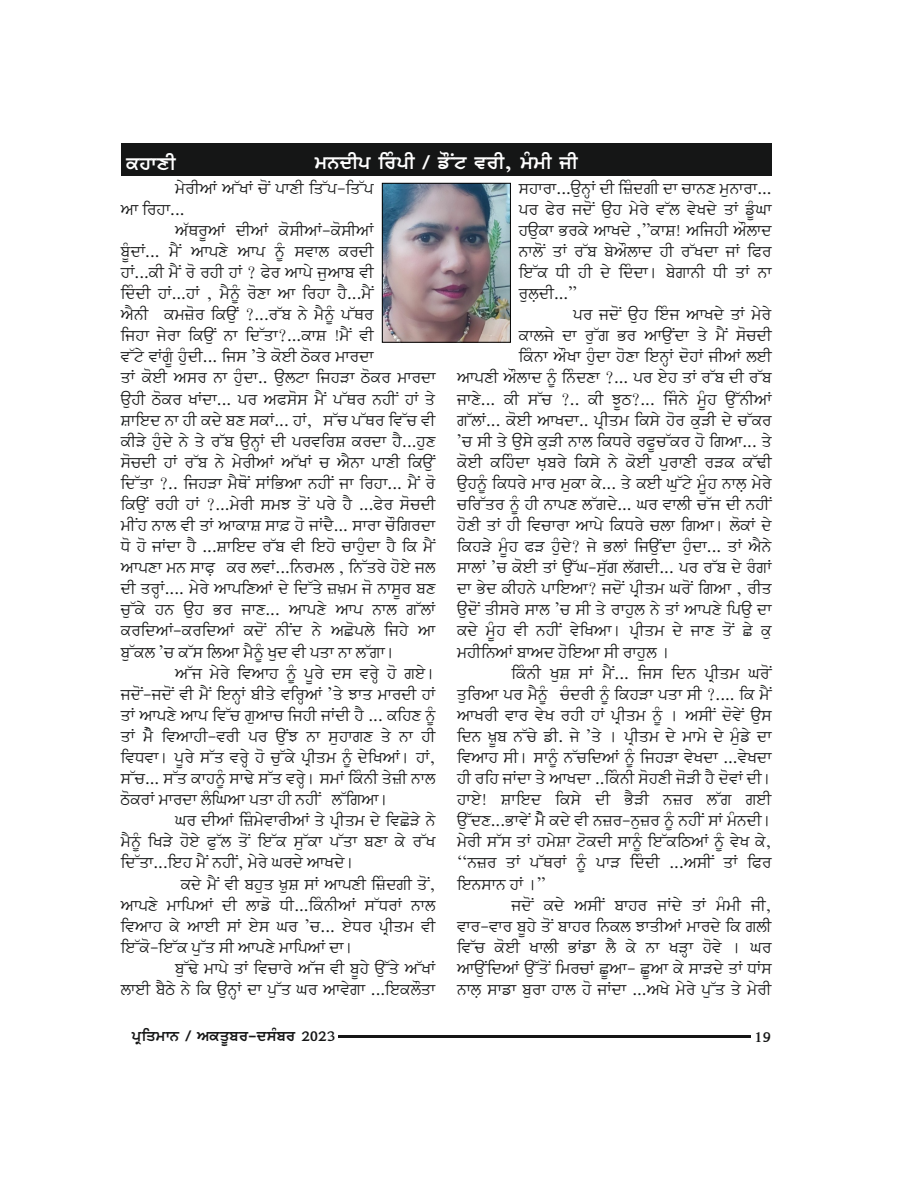
<style>
.page{position:relative;width:918px;height:1188px;background:#fff}
.page>*{position:absolute;margin:0;border:0;box-sizing:border-box;transform-origin:0 0}
.t1{font:700 19.5px "Asees";color:#fff}
.t2{font:16.5px/21.1px "Asees";color:#151616}
.t3{font:700 15px "Asees";color:#151616}
</style>
<div class="page">
<div style="left:122px;top:144px;width:650px;height:32px;background:#151616"></div>
<img style="left:384px;top:185px;width:125px;height:156px">
<div style="left:382px;top:183px;width:129px;height:160px;border:1px solid #000"></div>
<hr style="left:338px;top:1035px;width:413px;height:3px;background:#151616">
<p class="t1" style="left:126px;top:152px;width:51px">EJKDH</p>
<p class="t1" style="left:315px;top:151px;width:264px">WBDHG FOΜGH $ V"AN TOH, WΜWH IH</p>
<p class="t2" style="left:121px;top:178px;width:254px;text-indent:54px">W/OHNK N¤YK U'A GKDH FS¤G^FS¤G<br>NK FOJKHHH</p>
<p class="t2" style="left:121px;top:220px;width:324px;text-indent:54px">NZEO{NK DHNK E';HNK^E';HNK<br>P{ΜDKHHH W?A NKGD/ NKG Ƒ ;TKB EODH<br>JKHHHEH W?A O' OJH JK &lt; C/O NKG/I[NKP TH<br>FDΜDH JKHHHJK , W?Ƒ O'DK NK FOJK J?HHHW?A<br>N?BH EWI'O FET[A &lt;HHHO¤P B/W?Ƒ G¤EO<br>FIJK I/OK FET[A BK FD¤SK&lt;HHHEKP `W?A TH<br>T¤N/TKR{Μ J[ΜDHHHH FI; *S/E'JH M'EO WKODK<br>SK E'JH N;O BK J[ΜDKHH T[BNK FIJVK M'EO WKODK T[JH M'EO YKDKHHH GO NC;'; W?A G¤EO BJHA JK S/ PKFJD BK JH ED/PD ;EKHHH JK, ;¤U G¤EO FT¤U TH EHV/J[ΜD/B/S/O¤P T[BQK DH GOTFOP EODK J?HHHJ[D ;'UDH JK O¤P B/W/OHNK N¤YK U N?BK GKDH FET[A FD¤SK &lt;HH FIJVK W?E'A ;KFGNK BJHA IK FOJKHHH W?A O' FET[A OJH JK &lt;HHHW/OH ;WM S'A GO/J?HHHC/O ;'UDH WHAJ BKB TH SK NKEKP ;K| J' IKD?HHH ;KOK U"FRODK X' J' IKDK J?HHHPKFJD O¤P TH FJJ' UKJ[ΜDK J?FE W?A NKGDK WB ;KCA EO BTKHHHFBOWB , FB¤SO/J'J/IB DH SOQKHHHH W/O/NKGFDNK D/FD¤S/I\W I' BK;{O PD U[¤E/ JB T[J GO IKDHHH NKGD/ NKG BKB R¤BK EOFDNK^EOFDNK ED'A BHAD B/ NS'GB/ FIJ/ NK P[¤EB *U E¤; FBNK W?Ƒ Y[D TH GSK BK B¤RK.</p>
<p class="t2" style="left:121px;top:663px;width:316px;text-align:justify;text-indent:54px">N¤I W/O/FTNKJ Ƒ G{O/D; TOQ/J' RJ/.<br>ID'A^ID'A TH W?A FJBQK PHS/TFOQNK *S/MKS WKODH JK SK NKGD/NKG FT¤U R[NKU FIJH IKDH J?HHH EFJD Ƒ SK W?Μ FTNKJH^TOH GO T[AM BK ;[JKRD S/BK JH FTXTK. G{O/;¤S TOQ/J' U[¤E/GQHSW Ƒ D/FYNK. JK, ;¤UHHH ;¤S EKJƑ ;KY/;¤S TOQ/. ;WK FEΜBH S/IH BKB M'EOK WKODK BΜFXNK GSK JH BJHA B¤FRNK.</p>
<p class="t2" style="left:121px;top:811px;width:324px;text-indent:54px">XO DHNK FIΜW/TKOHNK S/GQHSW D/FTS'V/B/<br>W?Ƒ FYV/J'J/C[¤B S'A FJ¤E ;[¤EK G¤SK PDK E/O¤Y<br>FD¤SKHHHFJJ W?A BJHA, W/O/XOD/NKYD/.</p>
<p class="t2" style="left:121px;top:874px;width:316px;text-align:justify;text-indent:60px">ED/W?A TH PJ[S \[P ;K NKGDH FIΜDRH S'A, NKGD/WKFGNK DH BKV' XHHHHFEΜBHNK ;¤XOK BKB FTNKJ E/NKJH ;K J/; XO *UHHH J/XO GQHSW TH FJ¤E'^FJ¤E G[¤S ;H NKGD/WKFGNK DK.</p>
<p class="t2" style="left:121px;top:959px;width:316px;text-align:right">P[¤Y/WKG/SK FTUKO/N¤I TH P{J/T[¤S/N¤YK<br>BKJH P?M/B/FE T[BQK DK G[¤S XO NKT/RK HHHFJEB"SK</p>
<p class="t2" style="left:519px;top:178px;width:254px;text-align:justify">;JKOKHHHT[BQK DH FIΜDRH DK UKBD W[BKOKHHH GO C/O ID'A T[J W/O/T¤B T/YD/SK V{ΜXK JT[EK GOE/NKYD/,@EKP` NFIJH N"BKD BKB'A SK O¤P P/N"BKD JH O¤YDK IK FCO FJ¤E XH JH D/FDΜDK. P/RKBH XH SK BK O[BADHHHH@</p>
<p class="t2" style="left:573px;top:305px;width:208px">GO ID'A T[J FJΜI NKYD/SK W/O/</p>
<p class="t2" style="left:519px;top:326px;width:254px">EKBI/DK O[¤R GO NKT[ADK S/W?A ;'UDH</p>
<p class="t2" style="left:519px;top:347px;width:254px">FEΜBK N"YK J[ΜDK J'DK FJBQK D'JK IHNK BJH</p>
<p class="t2" style="left:457px;top:368px;width:316px">NKGDH N"BKD Ƒ FBΜDDK &lt;HHH GO J/J SK O¤P DH O¤P</p>
<p class="t2" style="left:457px;top:389px;width:316px">IKD/HHH EH ;¤U &lt;HH EH M{M&lt;HHH FIΜB/W{ΜJ T[¤BHNK</p>
<p class="t2" style="left:457px;top:410px;width:316px">R¤BKHHH E'JH NKYDKHH GQHSW FE;/J'O E[VH D/U¤EO</p>
<p class="t2" style="left:457px;top:431px;width:324px">*U ;H S/T[;/E[VH BKB FEXO/OC{U¤EO J' FRNKHHH S/</p>
<p class="t2" style="left:457px;top:452px;width:316px">E'JH EFJΜDK YAPO/FE;/B/E'JH G[OKDH OVE E¤YH</p>
<p class="t2" style="left:457px;top:474px;width:324px">T[JƑ FEXO/WKO W[EK E/HHH S/EJH X[¤N/W{ΜJ BKBA W/O/</p>
<p class="t2" style="left:457px;top:495px;width:316px">UFO¤SO Ƒ JH BKGD B¤RD/HHH XO TKBH U¤I DH BJHA</p>
<p class="t2" style="left:457px;top:516px;width:324px">J'DH SK JH FTUKOK NKG/FEXO/UBK FRNK. B'EK D/</p>
<p class="t2" style="left:457px;top:537px;width:324px">FEJV/W{ΜJ CV J[ΜD/&lt; I/GBK FIT[ADK J[ΜDKHHH SK N?B/</p>
<p class="t2" style="left:457px;top:558px;width:316px">;KBK *U E'JH SK T[¤X^;[ZR BZRDHHHH GO O¤P D/OΜRK</p>
<p class="t2" style="left:457px;top:579px;width:316px">DK G/D EHJB/GKFJNK&lt; ID'A GQHSW XO'A FRNK , OHS</p>
<p class="t2" style="left:457px;top:600px;width:316px">T[D'A SH;O/;KB *U ;H S/OKJ[B B/SK NKGD/FGT[ DK</p>
<p class="t2" style="left:457px;top:621px;width:316px">ED/W{ΜJ TH BJHA T/FYNK. GQHSW D/IKD S'A S/E[</p>
<p class="t2" style="left:457px;top:642px;width:215px">WJHFBNK PKND J'FJNK ;H OKJ[B .</p>
<p class="t2" style="left:511px;top:663px;width:262px">FEΜBH Y[P ;K W?AHHH FI; FDB GQHSW XO'A</p>
<p class="t2" style="left:457px;top:684px;width:323px">S[FONK GO W?Ƒ UΜDOH Ƒ FEJVK GSK ;H &lt;HHHH FE W?A</p>
<p class="t2" style="left:457px;top:705px;width:316px">NKYOH TKO T/Y OJH JK GQHSW Ƒ . N;HA D'T/A T[;</p>
<p class="t2" style="left:457px;top:727px;width:316px">FDB \{P B¤U/VHH I/*S/. GQHSW D/WKW/D/W[ΜV/DK</p>
<p class="t2" style="left:457px;top:748px;width:316px">FTNKJ ;H. ;KƑ B¤UFDNK Ƒ FIJVK T/YDK HHHT/YDK</p>
<p class="t2" style="left:457px;top:769px;width:316px">JH OFJ IKDK S/NKYDK HHFEΜBH ;'JDH I'VH J?D'TK DH.</p>
<p class="t2" style="left:457px;top:790px;width:316px">JKJ/` PKFJD FE;/ DH G?VH BIO B¤R RJH</p>
<p class="t2" style="left:457px;top:811px;width:316px">T[¤DDHHHGKT/A W?Μ ED/TH BIO^B[IO Ƒ BJHA ;K WΜBDH.</p>
<p class="t2" style="left:457px;top:832px;width:319px">W/OH ;¤; SK JW/PK N'EDH ;KƑ FJ¤EFMNK Ƒ T/Y E/,</p>
<p class="t2" style="left:457px;top:853px;width:316px">‘‘BIO SK G¤EOK Ƒ GKV FDΜDH HHHN;HA SK FCO</p>
<p class="t2" style="left:457px;top:874px;width:90px">FJB;KB JK .@</p>
<p class="t2" style="left:511px;top:895px;width:262px">ID'A ED/ N;HA PKJO IKD/ SK WΜWH IH,</p>
<p class="t2" style="left:457px;top:916px;width:316px">TKO^TKO P{J/S'A PKJO FBEB MKSHNK WKOD/FE RBH</p>
<p class="t2" style="left:457px;top:937px;width:316px">FT¤U E'JH YKBH GKVK B?E/ BK YVQK J'T/ . XO</p>
<p class="t2" style="left:457px;top:959px;width:316px">NKT[AFDNK T[¤S'A FWOUK S{NK^ S{NK E/;KVD/SK XK;</p>
<p class="t2" style="left:457px;top:980px;width:316px">BKBA ;KVK P[OK JKB J' IKDK HHHNY/W/O/G[¤S S/W/OH</p>
<p class="t3" style="left:132px;top:1027px;width:205px">GQFSWKB $ NES{PO^D;ZPO 2023</p>
<p class="t3" style="left:755px;top:1028px;width:18px">19</p>
</div>
